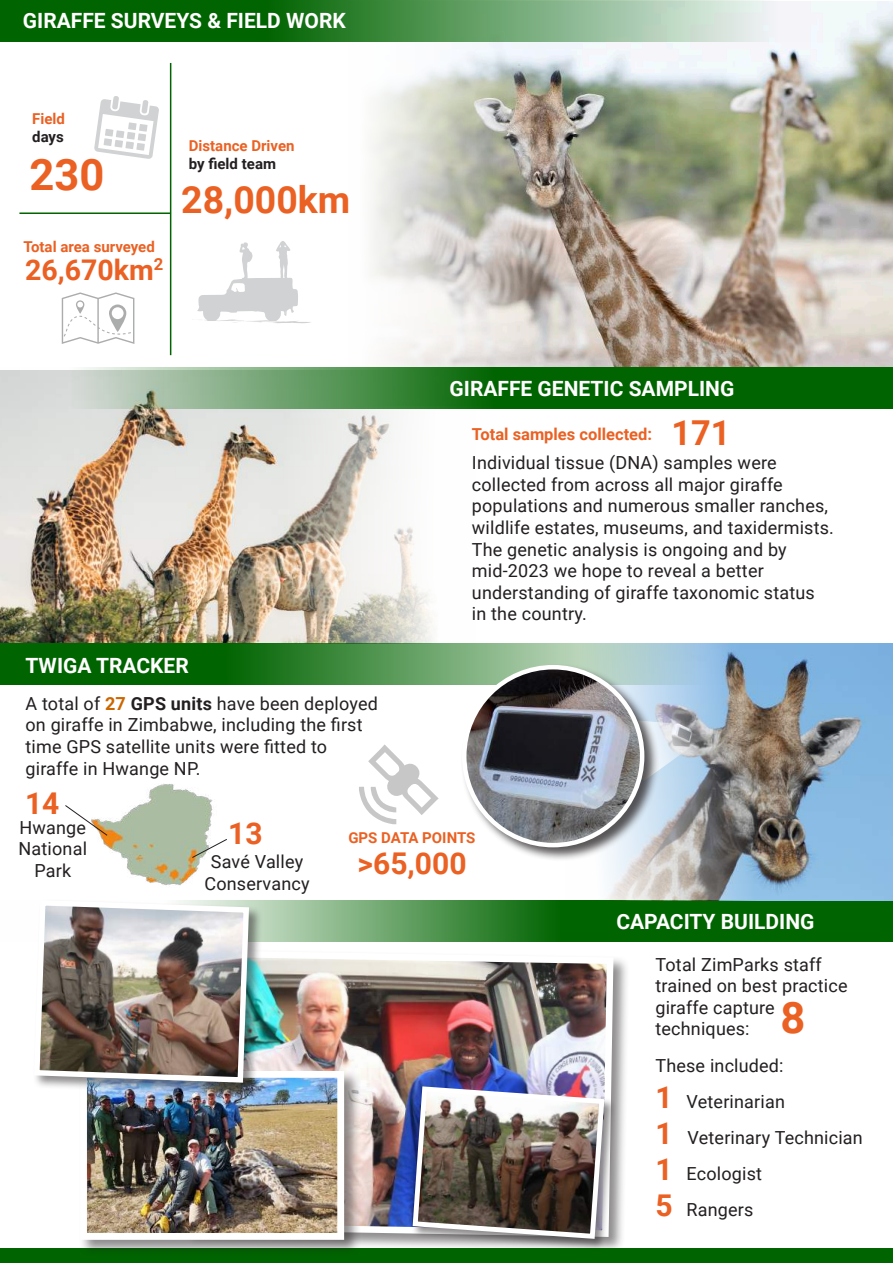
<style>
.page{position:relative;width:893px;height:1263px;background:#fff}
.page>*{position:absolute;margin:0;border:0;box-sizing:border-box;transform-origin:0 0}
.t1{font:700 43.5px "Roboto";color:#ea6123}
.t2{font:700 37.5px "Roboto";color:#ea6123}
.t3{font:700 34.35px "Roboto";color:#ea6123}
.t4{font:700 30px "Roboto";color:#ea6123}
.t5{font:700 28.5px "Roboto";color:#ea6123}
.t6{font:700 21px "Roboto";color:#fff}
.t7{font:18px/21.6px "Roboto";letter-spacing:.01em;color:#231f20}
.t8{font:700 16.5px "Roboto";color:#ea6123}
.t9{font:700 15px "Roboto";color:#ea6123}
.t10{font:700 15px "Roboto";color:#231f20}
.s1{font-weight:700;color:#c60}
.s2{font-weight:700}
.s3{font-weight:700;font-size:30px;color:#ea6123}
</style>
<div class="page">
<img style="left:100px;top:783px;width:113px;height:102px">
<svg style="left:262px;top:900px;width:631px;height:42px;background:#2e802f"></svg>
<img style="left:348px;top:41px;width:545px;height:326px">
<div style="left:184px;top:948px;width:446px;height:305px;background:#231f20;opacity:.51"></div>
<img style="left:262px;top:948px;width:355px;height:292px">
<div style="left:0;top:1249px;width:893px;height:14px;background:#006400"></div>
<img style="left:608px;top:684px;width:285px;height:216px">
<svg style="left:65px;top:805px;width:43px;height:31px"></svg>
<svg style="left:192px;top:839px;width:35px;height:19px"></svg>
<svg style="left:659px;top:718px;width:43px;height:63px;background:#bbc8d4"></svg>
<hr style="left:170px;top:63px;width:1px;height:292px;background:#006400">
<hr style="left:19px;top:212px;width:152px;height:2px;background:#006400">
<div style="left:79px;top:1069px;width:282px;height:187px;background:#231f20;opacity:.51"></div>
<img style="left:88px;top:1079px;width:248px;height:153px">
<div style="left:80px;top:1071px;width:264px;height:169px;border:7px solid #fff"></div>
<div style="left:412px;top:1085px;width:204px;height:165px;background:#231f20;opacity:.51"></div>
<img style="left:410px;top:1084px;width:197px;height:157px">
<div style="left:33px;top:899px;width:229px;height:197px;background:#231f20;opacity:.51"></div>
<img style="left:33px;top:899px;width:219px;height:186px">
<img style="left:0;top:409px;width:433px;height:234px">
<svg style="left:0;top:643px;width:893px;height:41px;background:#4d9166"></svg>
<svg style="left:0;top:367px;width:893px;height:42px;background:#458a45"></svg>
<svg style="left:0;top:0;width:893px;height:41px;background:#64a066"></svg>
<svg style="left:359px;top:745px;width:80px;height:79px"></svg>
<svg style="left:197px;top:241px;width:114px;height:82px"></svg>
<svg style="left:62px;top:292px;width:72px;height:52px"></svg>
<svg style="left:94px;top:96px;width:65px;height:63px"></svg>
<div style="left:460px;top:663px;width:199px;height:199px;background:#231f20;opacity:.75"></div>
<img style="left:464px;top:667px;width:178px;height:178px;border-radius:89px">
<div style="left:462px;top:665px;width:182px;height:182px;border:4px solid #fff;border-radius:50%"></div>
<p class="t6" style="left:23px;top:6px;width:324px">GIRAFFE SURVEYS &amp; FIELD WORK</p>
<p class="t9" style="left:32px;top:108px;width:34px">Field</p>
<p class="t10" style="left:32px;top:126px;width:33px">days</p>
<h1 class="t1" style="left:30px;top:144px;width:76px">230</h1>
<p class="t9" style="left:23px;top:236px;width:133px">Total area surveyed</p>
<h3 class="t5" style="left:25px;top:250px;width:140px">26,670km<sup>2</sup></h3>
<p class="t9" style="left:189px;top:135px;width:107px">Distance Driven</p>
<p class="t10" style="left:189px;top:153px;width:89px">by field team</p>
<h2 class="t2" style="left:181px;top:173px;width:170px">28,000km</h2>
<p class="t6" style="left:26px;top:651px;width:165px">TWIGA TRACKER</p>
<p class="t7" style="left:26px;top:692px;width:354px">A total of <span class="s1">27</span> <span class="s2">GPS units</span> have been deployed on giraffe in Zimbabwe, including the first time GPS satellite units were fitted to giraffe in Hwange NP.</p>
<h3 class="t4" style="left:25px;top:782px;width:36px">14</h3>
<p class="t6" style="left:450px;top:374px;width:286px">GIRAFFE GENETIC SAMPLING</p>
<p class="t8" style="left:472px;top:422px;width:182px">Total samples collected:</p>
<h3 class="t3" style="left:671px;top:409px;width:61px">171</h3>
<p class="t7" style="left:472px;top:451px;width:364px">Individual tissue (DNA) samples were collected from across all major giraffe populations and numerous smaller ranches, wildlife estates, museums, and taxidermists.<br>The genetic analysis is ongoing and by mid-2023 we hope to reveal a better understanding of giraffe taxonomic status<br>in the country.</p>
<p class="t7" style="left:19px;top:816px;width:70px;text-align:center">Hwange<br>National<br>Park</p>
<h3 class="t4" style="left:228px;top:812px;width:36px">13</h3>
<p class="t9" style="left:348px;top:827px;width:129px">GPS DATA POINTS</p>
<p class="t7" style="left:205px;top:850px;width:107px;text-align:center">Savé Valley<br>Conservancy</p>
<h3 class="t4" style="left:358px;top:843px;width:110px">&gt;65,000</h3>
<p class="t6" style="left:616px;top:907px;width:200px">CAPACITY BUILDING</p>
<p class="t7" style="left:655px;top:953px;width:194px">Total ZimParks staff trained on best practice giraffe capture techniques:</p>
<h1 class="t1" style="left:780px;top:987px;width:26px">8</h1>
<p class="t7" style="left:655px;top:1047px;width:209px;line-height:36px">These included:<br><span class="s3">1</span> Veterinarian<br><span class="s3">1</span> Veterinary Technician<br><span class="s3">1</span> Ecologist<br><span class="s3">5</span> Rangers</p>
</div>
